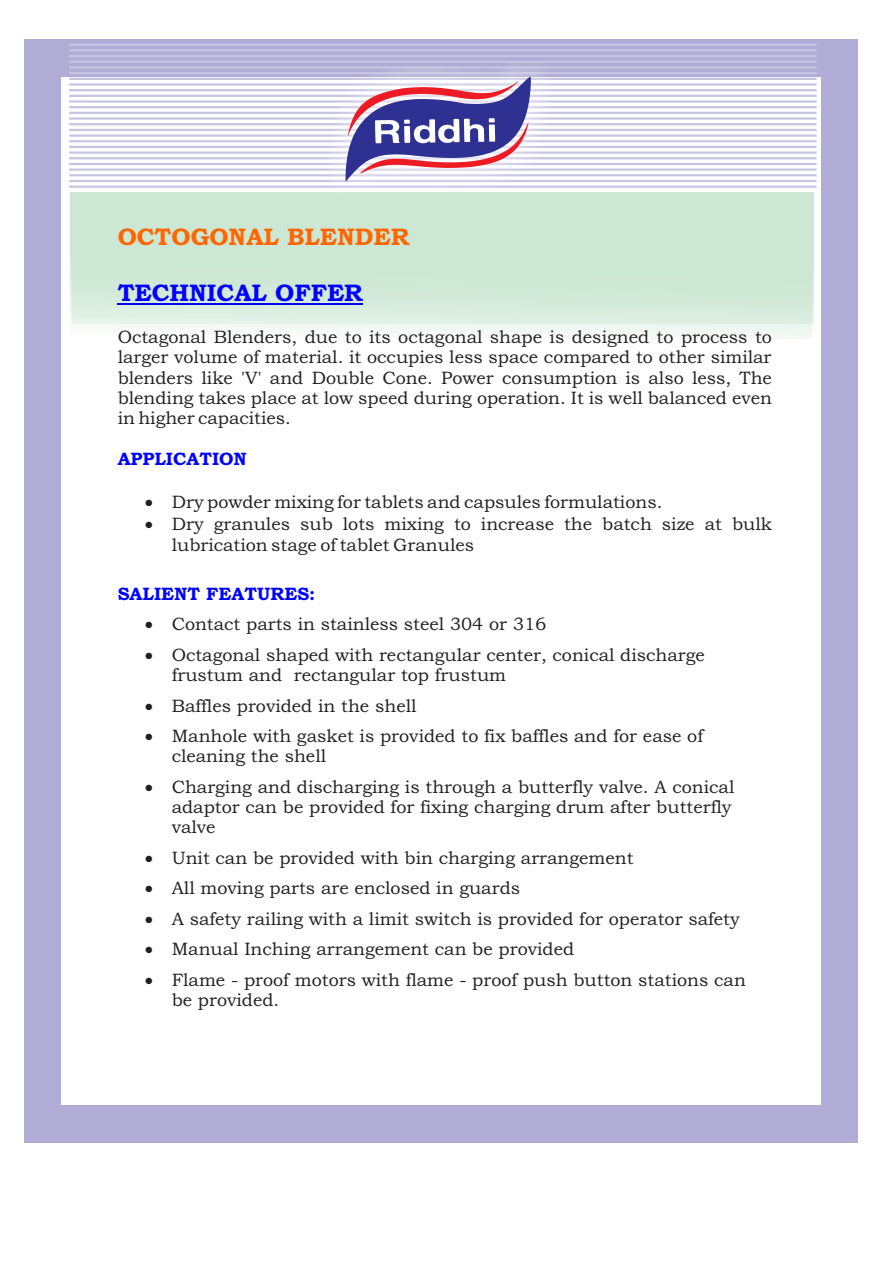
<style>
.page{position:relative;width:893px;height:1263px;background:#fff}
.page>*{position:absolute;margin:0;border:0;box-sizing:border-box;transform-origin:0 0}
.t1{font:700 24px "Bookman Old Style";color:#f60}
.t2{font:700 24px "Bookman Old Style";color:#00f}
.t3{font:18px/20.2px "Bookman Old Style";color:#231f20}
.t4{font:700 18px "Bookman Old Style";color:#00f}
</style>
<div class="page">
<div style="left:25px;top:40px;width:833px;height:1103px;background:#b0acd5"></div>
<div style="left:61px;top:78px;width:760px;height:1027px;background:#fff"></div>
<svg style="left:71px;top:192px;width:741px;height:147px;background:#d3e9d9"></svg>
<hr style="left:69px;top:186px;width:748px;height:2px;background:#c7c4e2">
<hr style="left:69px;top:180px;width:748px;height:2px;background:#c7c4e2">
<hr style="left:69px;top:174px;width:748px;height:2px;background:#c7c4e2">
<hr style="left:69px;top:168px;width:748px;height:3px;background:#c7c4e2">
<hr style="left:69px;top:163px;width:748px;height:2px;background:#c7c4e2">
<hr style="left:69px;top:157px;width:748px;height:2px;background:#c7c4e2">
<hr style="left:69px;top:151px;width:748px;height:3px;background:#c7c4e2">
<hr style="left:69px;top:146px;width:748px;height:2px;background:#c7c4e2">
<hr style="left:69px;top:140px;width:748px;height:2px;background:#c7c4e2">
<hr style="left:69px;top:134px;width:748px;height:3px;background:#c7c4e2">
<hr style="left:69px;top:129px;width:748px;height:2px;background:#c7c4e2">
<hr style="left:69px;top:123px;width:748px;height:2px;background:#c7c4e2">
<hr style="left:69px;top:117px;width:748px;height:3px;background:#c7c4e2">
<hr style="left:69px;top:112px;width:748px;height:2px;background:#c7c4e2">
<hr style="left:69px;top:106px;width:748px;height:2px;background:#c7c4e2">
<hr style="left:69px;top:100px;width:748px;height:3px;background:#c7c4e2">
<hr style="left:69px;top:95px;width:748px;height:2px;background:#c7c4e2">
<hr style="left:69px;top:89px;width:748px;height:2px;background:#c7c4e2">
<hr style="left:69px;top:83px;width:748px;height:3px;background:#c7c4e2">
<hr style="left:69px;top:78px;width:748px;height:2px;background:#c7c4e2">
<hr style="left:69px;top:72px;width:748px;height:2px;background:#c7c4e2">
<hr style="left:69px;top:66px;width:748px;height:3px;background:#c7c4e2">
<hr style="left:69px;top:61px;width:748px;height:2px;background:#c7c4e2">
<hr style="left:69px;top:55px;width:748px;height:2px;background:#c7c4e2">
<hr style="left:69px;top:49px;width:748px;height:3px;background:#c7c4e2">
<hr style="left:69px;top:44px;width:748px;height:2px;background:#c7c4e2">
<div style="left:324px;top:54px;width:228px;height:155px;background:#fff;opacity:.75"></div>
<svg style="left:345px;top:77px;width:186px;height:104px"></svg>
<hr style="left:118px;top:303px;width:245px;height:1px;background:#00f">
<h1 class="t1" style="left:118px;top:228px;width:293px">OCTOGONAL BLENDER</h1>
<h1 class="t2" style="left:118px;top:284px;width:247px">TECHNICAL OFFER</h1>
<p class="t3" style="left:118px;top:329px;width:656px;text-align:justify">Octagonal Blenders, due to its octagonal shape is designed to process to larger volume of material. it occupies less space compared to other similar blenders like 'V' and Double Cone. Power consumption is also less, The blending takes place at low speed during operation. It is well balanced even in higher capacities.</p>
<p class="t4" style="left:118px;top:453px;width:131px">APPLICATION</p>
<p class="t3" style="left:145px;top:493px;width:519px">• Dry powder mixing for tablets and capsules formulations.</p>
<p class="t3" style="left:172px;top:516px;width:602px;text-indent:-27px">• Dry granules sub lots mixing to increase the batch size at bulk lubrication stage of tablet Granules</p>
<p class="t4" style="left:118px;top:587px;width:199px">SALIENT FEATURES:</p>
<p class="t3" style="left:145px;top:616px;width:403px">• Contact parts in stainless steel 304 or 316</p>
<p class="t3" style="left:172px;top:646px;width:535px;text-indent:-27px">• Octagonal shaped with rectangular center, conical discharge frustum and rectangular top frustum</p>
<p class="t3" style="left:145px;top:697px;width:273px">• Baffles provided in the shell</p>
<p class="t3" style="left:172px;top:727px;width:533px;text-indent:-27px">• Manhole with gasket is provided to fix baffles and for ease of cleaning the shell</p>
<p class="t3" style="left:172px;top:778px;width:564px;text-indent:-27px">• Charging and discharging is through a butterfly valve. A conical adaptor can be provided for fixing charging drum after butterfly valve</p>
<p class="t3" style="left:145px;top:849px;width:490px">• Unit can be provided with bin charging arrangement</p>
<p class="t3" style="left:145px;top:880px;width:377px">• All moving parts are enclosed in guards</p>
<p class="t3" style="left:145px;top:910px;width:597px">• A safety railing with a limit switch is provided for operator safety</p>
<p class="t3" style="left:145px;top:941px;width:431px">• Manual Inching arrangement can be provided</p>
<p class="t3" style="left:172px;top:971px;width:576px;text-indent:-27px">• Flame - proof motors with flame - proof push button stations can be provided.</p>
</div>
